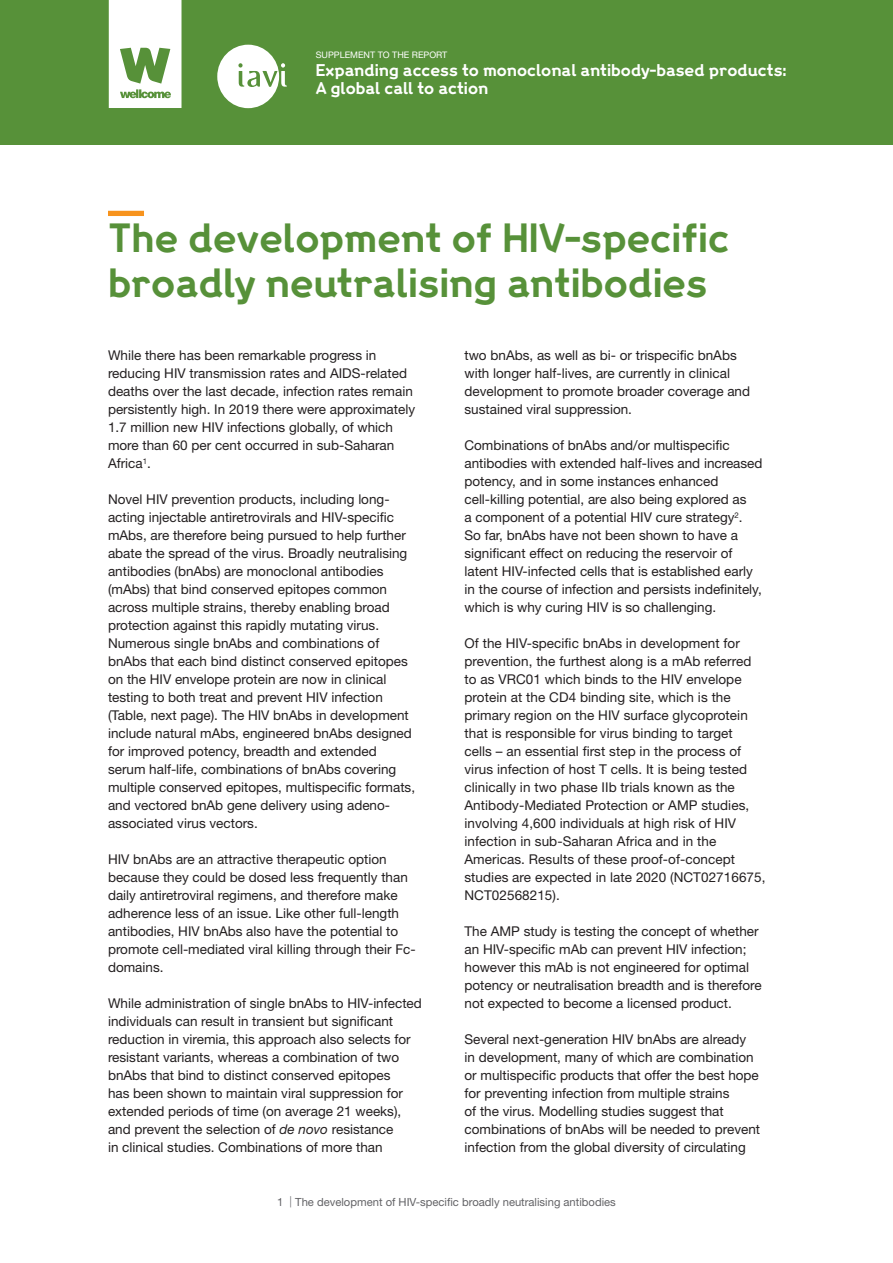
<style>
.page{position:relative;width:893px;height:1263px;background:#fff}
.page>*{position:absolute;margin:0;border:0;box-sizing:border-box;transform-origin:0 0}
.t1{font:700 36px/45px "Wellcome";color:#579139}
.t2{font:700 15px/18px "Wellcome";color:#fff}
.Body_text{font:13.5px/18px "Helvetica Neue LT Std";color:#231f20}
.t3{font:11.25px "Helvetica Neue LT Std";color:#636366}
.t4{font:9px "Helvetica Neue LT Std";color:#fff}
.s1{font-style:italic}
.s2{font-weight:300}
</style>
<div class="page">
<div style="left:0;top:0;width:893px;height:144px;background:#579139"></div>
<div style="left:108px;top:211px;width:36px;height:5px;background:#f7931d"></div>
<div style="left:217px;top:45px;width:62px;height:63px;background:#fff;border-radius:50%"></div>
<svg style="left:238px;top:63px;width:49px;height:24px"></svg>
<svg style="left:109px;top:0;width:72px;height:108px"></svg>
<p class="t4" style="left:316px;top:50px;width:133px">SUPPLEMENT TO THE REPORT</p>
<p class="t2" style="left:316px;top:61px;width:472px">Expanding access to monoclonal antibody-based products:<br>A global call to action</p>
<p class="t1" style="left:108px;top:215px;width:623px">The development of HIV-specific broadly neutralising antibodies</p>
<p class="Body_text" style="left:108px;top:346px;width:309px">While there has been remarkable progress in reducing HIV transmission rates and AIDS-related deaths over the last decade, infection rates remain persistently high. In 2019 there were approximately 1.7 million new HIV infections globally, of which more than 60 per cent occurred in sub-Saharan Africa<sup>1</sup>.</p>
<p class="Body_text" style="left:108px;top:490px;width:309px">Novel HIV prevention products, including long&shy;acting injectable antiretrovirals and HIV-specific mAbs, are therefore being pursued to help further abate the spread of the virus. Broadly neutralising antibodies (bnAbs) are monoclonal antibodies (mAbs) that bind conserved epitopes common across multiple strains, thereby enabling broad protection against this rapidly mutating virus.<br>Numerous single bnAbs and combinations of bnAbs that each bind distinct conserved epitopes on the HIV envelope protein are now in clinical testing to both treat and prevent HIV infection (Table, next page). The HIV bnAbs in development include natural mAbs, engineered bnAbs designed for improved potency, breadth and extended serum half-life, combinations of bnAbs covering multiple conserved epitopes, multispecific formats, and vectored bnAb gene delivery using adeno&shy;associated virus vectors.</p>
<p class="Body_text" style="left:108px;top:850px;width:309px">HIV bnAbs are an attractive therapeutic option because they could be dosed less frequently than daily antiretroviral regimens, and therefore make adherence less of an issue. Like other full-length antibodies, HIV bnAbs also have the potential to promote cell-mediated viral killing through their Fc&shy;domains.</p>
<p class="Body_text" style="left:108px;top:994px;width:315px">While administration of single bnAbs to HIV-infected individuals can result in transient but significant reduction in viremia, this approach also selects for resistant variants, whereas a combination of two bnAbs that bind to distinct conserved epitopes<br>has been shown to maintain viral suppression for extended periods of time (on average 21 weeks), and prevent the selection of <span class="s1">de novo</span> resistance<br>in clinical studies. Combinations of more than</p>
<p class="Body_text" style="left:464px;top:346px;width:287px">two bnAbs, as well as bi- or trispecific bnAbs with longer half-lives, are currently in clinical development to promote broader coverage and sustained viral suppression.</p>
<p class="Body_text" style="left:464px;top:436px;width:300px">Combinations of bnAbs and/or multispecific antibodies with extended half-lives and increased potency, and in some instances enhanced cell-killing potential, are also being explored as<br>a component of a potential HIV cure strategy<sup>2</sup>.<br>So far, bnAbs have not been shown to have a significant effect on reducing the reservoir of latent HIV-infected cells that is established early in the course of infection and persists indefinitely, which is why curing HIV is so challenging.</p>
<p class="Body_text" style="left:464px;top:634px;width:302px">Of the HIV-specific bnAbs in development for prevention, the furthest along is a mAb referred to as VRC01 which binds to the HIV envelope protein at the CD4 binding site, which is the primary region on the HIV surface glycoprotein that is responsible for virus binding to target<br>cells – an essential first step in the process of virus infection of host T cells. It is being tested clinically in two phase IIb trials known as the Antibody-Mediated Protection or AMP studies, involving 4,600 individuals at high risk of HIV infection in sub-Saharan Africa and in the Americas. Results of these proof-of-concept studies are expected in late 2020 (NCT02716675, NCT02568215).</p>
<p class="Body_text" style="left:464px;top:922px;width:299px">The AMP study is testing the concept of whether an HIV-specific mAb can prevent HIV infection; however this mAb is not engineered for optimal potency or neutralisation breadth and is therefore not expected to become a licensed product.</p>
<p class="Body_text" style="left:464px;top:1030px;width:297px">Several next-generation HIV bnAbs are already in development, many of which are combination or multispecific products that offer the best hope for preventing infection from multiple strains<br>of the virus. Modelling studies suggest that combinations of bnAbs will be needed to prevent infection from the global diversity of circulating</p>
<p class="t3" style="left:277px;top:1195px;width:340px">1 <span class="s2">|</span> The development of HIV-specific broadly neutralising antibodies</p>
</div>
